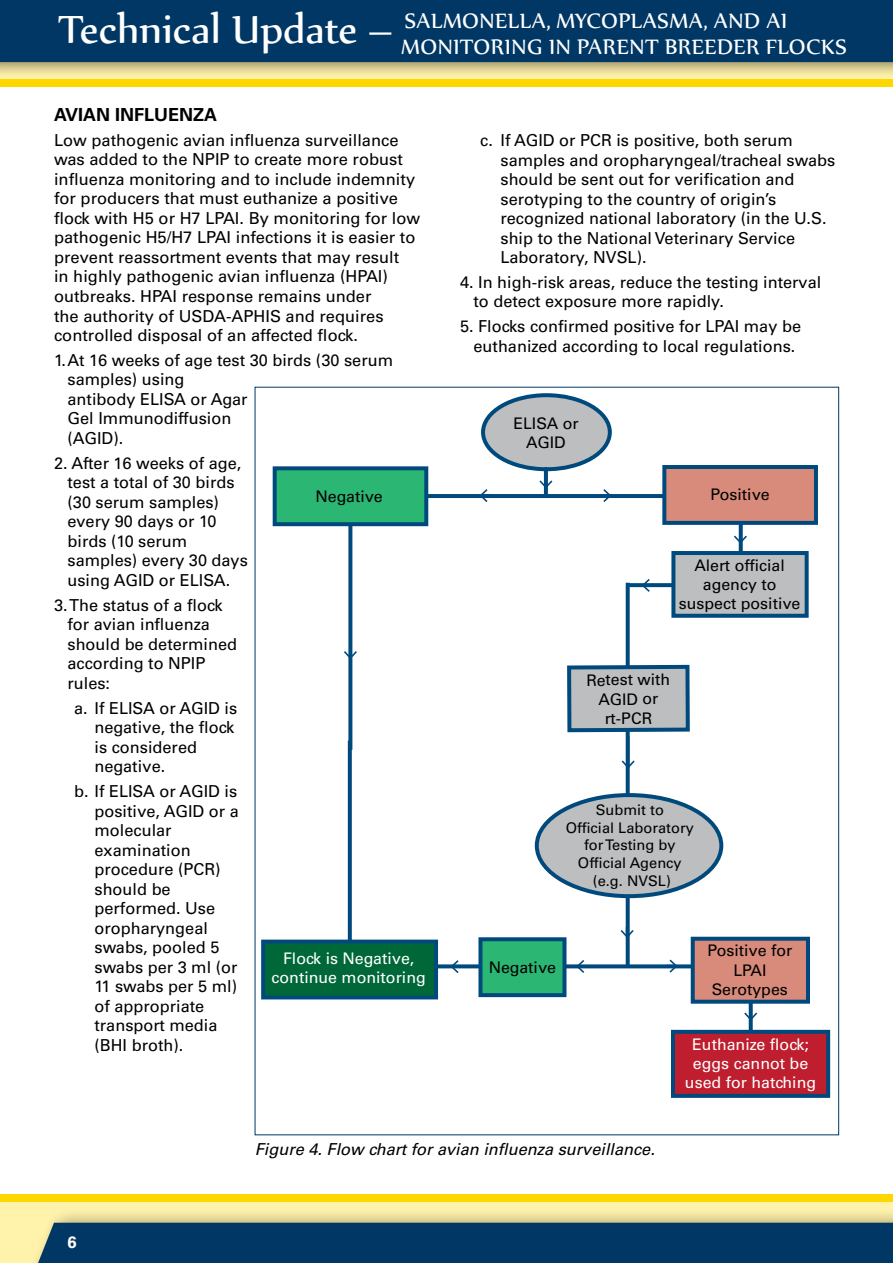
<style>
.page{position:relative;width:893px;height:1263px;background:#fff}
.page>*{position:absolute;margin:0;border:0;box-sizing:border-box;transform-origin:0 0}
.t1{font:25.5px/25.5px "Nyala";letter-spacing:.02em;color:#fff}
.t2{font:700 18px "Univers LT Std";color:#000}
.t3{font:16.5px/19.5px "Univers LT Std";color:#000}
.t4{font:italic 16.5px "Univers LT Std";color:#000}
.t5{font:700 16.5px "Univers LT Std";color:#fff}
.t6{font:15.9px/19.2px "Univers LT Std";color:#000;text-align:center}
.t7{font:15.9px/19.2px "Univers LT Std";color:#fff;text-align:center}
.t8{font:14.7px/17.5px "Univers LT Std";color:#000;text-align:center}
.s1{font-size:48px}
</style>
<div class="page">
<div style="left:0;top:1194px;width:893px;height:69px;background:#fff2ab"></div>
<div style="left:0;top:1194px;width:893px;height:8px;background:#ffd700"></div>
<div style="left:27px;top:1207px;width:866px;height:56px;background:#000;opacity:.4"></div>
<div style="left:33px;top:1223px;width:860px;height:40px;background:#003764"></div>
<div style="left:0;top:79px;width:893px;height:8px;background:#ffd700"></div>
<div style="left:0;top:0;width:893px;height:78px;background:#000;opacity:.4"></div>
<div style="left:0;top:0;width:893px;height:62px;background:#003764"></div>
<svg style="left:544px;top:471px;width:4px;height:23px"></svg>
<div style="left:483px;top:395px;width:127px;height:74px;background:#bcbec0;border-radius:50%"></div>
<div style="left:481px;top:393px;width:131px;height:78px;border:4px solid #00497c;border-radius:50%"></div>
<svg style="left:348px;top:526px;width:4px;height:214px"></svg>
<svg style="left:739px;top:525px;width:4px;height:26px"></svg>
<svg style="left:630px;top:583px;width:41px;height:4px"></svg>
<svg style="left:626px;top:583px;width:4px;height:381px"></svg>
<svg style="left:438px;top:964px;width:253px;height:4px"></svg>
<hr style="left:424px;top:494px;width:241px;height:4px;background:#00497c">
<div style="left:480px;top:939px;width:84px;height:56px;background:#2bb673"></div>
<div style="left:478px;top:937px;width:88px;height:60px;border:4px solid #00497c"></div>
<svg style="left:567px;top:663px;width:123px;height:71px;background:#a0aeb8"></svg>
<div style="left:537px;top:795px;width:184px;height:101px;background:#bcbec0;border-radius:50%"></div>
<div style="left:535px;top:793px;width:188px;height:105px;border:4px solid #00497c;border-radius:50%"></div>
<div style="left:275px;top:468px;width:151px;height:56px;background:#2bb673"></div>
<div style="left:273px;top:466px;width:155px;height:60px;border:4px solid #00497c"></div>
<div style="left:664px;top:467px;width:152px;height:56px;background:#d88b7a"></div>
<div style="left:662px;top:465px;width:156px;height:60px;border:4px solid #00497c"></div>
<svg style="left:749px;top:1004px;width:4px;height:26px"></svg>
<div style="left:673px;top:1032px;width:155px;height:64px;background:#be1e2d"></div>
<div style="left:671px;top:1030px;width:159px;height:68px;border:4px solid #00497c"></div>
<div style="left:693px;top:939px;width:115px;height:63px;background:#d88b7a"></div>
<div style="left:691px;top:937px;width:119px;height:67px;border:4px solid #00497c"></div>
<svg style="left:348px;top:740px;width:4px;height:199px"></svg>
<hr style="left:349px;top:573px;width:3px;height:84px;background:#00497c">
<svg style="left:344px;top:651px;width:13px;height:8px"></svg>
<hr style="left:545px;top:467px;width:2px;height:20px;background:#00497c">
<svg style="left:539px;top:480px;width:13px;height:8px"></svg>
<hr style="left:739px;top:523px;width:3px;height:19px;background:#00497c">
<svg style="left:734px;top:536px;width:13px;height:8px"></svg>
<hr style="left:627px;top:736px;width:2px;height:31px;background:#00497c">
<svg style="left:622px;top:760px;width:13px;height:8px"></svg>
<svg style="left:450px;top:960px;width:12px;height:13px"></svg>
<svg style="left:576px;top:960px;width:11px;height:13px"></svg>
<svg style="left:666px;top:959px;width:12px;height:14px"></svg>
<svg style="left:621px;top:927px;width:13px;height:11px"></svg>
<svg style="left:744px;top:1009px;width:13px;height:11px"></svg>
<svg style="left:481px;top:489px;width:7px;height:13px"></svg>
<svg style="left:603px;top:489px;width:7px;height:13px"></svg>
<div style="left:673px;top:553px;width:134px;height:63px;background:#bcbec0"></div>
<div style="left:671px;top:551px;width:138px;height:67px;border:4px solid #00497c"></div>
<svg style="left:642px;top:579px;width:11px;height:13px"></svg>
<div style="left:263px;top:941px;width:173px;height:56px;background:#006838"></div>
<div style="left:261px;top:939px;width:177px;height:60px;border:4px solid #00497c"></div>
<h1 class="t1" style="left:401px;top:7px;width:447px;text-indent:-343px"><span class="s1">Technical Update –</span> SALMONELLA, MYCOPLASMA, AND AI<br>MONITORING IN PARENT BREEDER FLOCKS</h1>
<p class="t2" style="left:54px;top:104px;width:165px">AVIAN INFLUENZA</p>
<p class="t3" style="left:54px;top:130px;width:368px">Low pathogenic avian influenza surveillance was added to the NPIP to create more robust influenza monitoring and to include indemnity for producers that must euthanize a positive flock with H5 or H7 LPAI. By monitoring for low pathogenic H5/H7 LPAI infections it is easier to prevent reassortment events that may result<br>in highly pathogenic avian influenza (HPAI) outbreaks. HPAI response remains under<br>the authority of USDA-APHIS and requires controlled disposal of an affected flock.</p>
<p class="t3" style="left:67px;top:350px;width:327px;text-indent:-13px">1.At 16 weeks of age test 30 birds (30 serum samples) using<br>antibody ELISA or Agar<br>Gel Immunodiffusion<br>(AGID).</p>
<p class="t3" style="left:67px;top:453px;width:182px;text-indent:-13px">2. After 16 weeks of age, test a total of 30 birds (30 serum samples) every 90 days or 10 birds (10 serum samples) every 30 days using AGID or ELISA.</p>
<p class="t3" style="left:67px;top:595px;width:171px;text-indent:-13px">3. The status of a flock for avian influenza should be determined according to NPIP rules:</p>
<p class="t3" style="left:94px;top:698px;width:144px;text-indent:-20px">a. If ELISA or AGID is negative, the flock is considered negative.</p>
<p class="t3" style="left:94px;top:781px;width:146px;text-indent:-20px">b. If ELISA or AGID is positive, AGID or a molecular examination procedure (PCR) should be performed. Use oropharyngeal swabs, pooled 5 swabs per 3 ml (or<br>11 swabs per 5 ml) of appropriate transport media (BHI broth).</p>
<p class="t3" style="left:500px;top:131px;width:336px;text-indent:-20px">c. If AGID or PCR is positive, both serum samples and oropharyngeal/tracheal swabs should be sent out for verification and serotyping to the country of origin’s recognized national laboratory (in the U.S. ship to the National Veterinary Service Laboratory, NVSL).</p>
<p class="t3" style="left:473px;top:272px;width:349px;text-indent:-13px">4. In high-risk areas, reduce the testing interval to detect exposure more rapidly.</p>
<p class="t3" style="left:460px;top:317px;width:343px;text-align:center">5. Flocks confirmed positive for LPAI may be euthanized according to local regulations.</p>
<p class="t6" style="left:513px;top:413px;width:67px">ELISA or<br>AGID</p>
<p class="t6" style="left:315px;top:486px;width:69px">Negative</p>
<p class="t6" style="left:710px;top:485px;width:61px">Positive</p>
<p class="t6" style="left:679px;top:556px;width:123px">Alert official agency to suspect positive</p>
<p class="t6" style="left:586px;top:670px;width:86px">Retest with<br>AGID or rt-PCR</p>
<p class="t8" style="left:566px;top:801px;width:130px">Submit to<br>Official Laboratory for Testing by<br>Official Agency (e.g. NVSL)</p>
<p class="t6" style="left:707px;top:941px;width:86px">Positive for<br>LPAI<br>Serotypes</p>
<p class="t7" style="left:272px;top:949px;width:156px">Flock is Negative, continue monitoring</p>
<p class="t7" style="left:346px;top:950px;width:69px">Flock is<br>Negative</p>
<p class="t6" style="left:489px;top:958px;width:69px">Negative</p>
<p class="t7" style="left:685px;top:1035px;width:133px">Euthanize flock; eggs cannot be used for hatching</p>
<p class="t5" style="left:68px;top:1232px;width:11px">6</p>
<p class="t4" style="left:255px;top:1139px;width:402px">Figure 4. Flow chart for avian influenza surveillance.</p>
</div>
